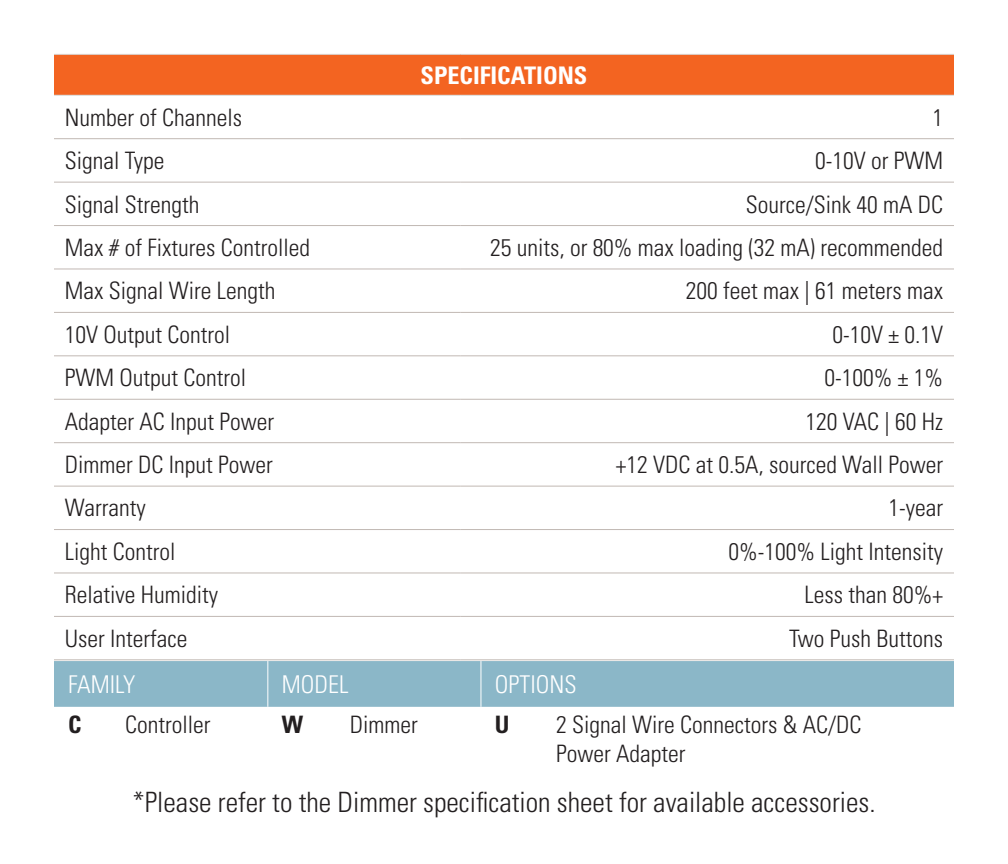
<style>
.page{position:relative;width:1008px;height:864px;background:#fff}
.page>*{position:absolute;margin:0;border:0;box-sizing:border-box;transform-origin:0 0}
.t1{font:300 condensed 28px "Univers LT Std";color:#231f20}
.t2{font:300 condensed 24.4px "Univers LT Std";color:#fff}
.t3{font:700 condensed 24.4px "Univers LT Std";color:#fff}
.t4{font:300 condensed 24px/28.8px "Univers LT Std";color:#231f20}
.t5{font:700 condensed 24px "Univers LT Std";color:#231f20}
</style>
<div class="page">
<div style="left:54px;top:661px;width:900px;height:46px;background:#8bb7c8"></div>
<hr style="left:267px;top:661px;width:2px;height:46px;background:#fff">
<hr style="left:480px;top:661px;width:2px;height:46px;background:#fff">
<div style="left:54px;top:54px;width:900px;height:41px;background:#f36421"></div>
<hr style="left:54px;top:54px;width:407px;height:1px;background:#d9d7d5">
<hr style="left:461px;top:54px;width:493px;height:1px;background:#d9d7d5">
<hr style="left:54px;top:95px;width:407px;height:1px;background:#d9d7d5">
<hr style="left:461px;top:95px;width:493px;height:1px;background:#d9d7d5">
<hr style="left:54px;top:138px;width:407px;height:1px;background:#c1b8b3">
<hr style="left:461px;top:138px;width:493px;height:1px;background:#c1b8b3">
<hr style="left:54px;top:181px;width:407px;height:2px;background:#c1b8b3">
<hr style="left:461px;top:181px;width:493px;height:2px;background:#c1b8b3">
<hr style="left:54px;top:225px;width:407px;height:1px;background:#c1b8b3">
<hr style="left:461px;top:225px;width:493px;height:1px;background:#c1b8b3">
<hr style="left:54px;top:268px;width:407px;height:2px;background:#c1b8b3">
<hr style="left:461px;top:268px;width:493px;height:2px;background:#c1b8b3">
<hr style="left:54px;top:312px;width:407px;height:1px;background:#c1b8b3">
<hr style="left:461px;top:312px;width:493px;height:1px;background:#c1b8b3">
<hr style="left:54px;top:355px;width:407px;height:2px;background:#c1b8b3">
<hr style="left:461px;top:355px;width:493px;height:2px;background:#c1b8b3">
<hr style="left:54px;top:399px;width:407px;height:1px;background:#c1b8b3">
<hr style="left:461px;top:399px;width:493px;height:1px;background:#c1b8b3">
<hr style="left:54px;top:442px;width:407px;height:1px;background:#c1b8b3">
<hr style="left:461px;top:442px;width:493px;height:1px;background:#c1b8b3">
<hr style="left:54px;top:485px;width:407px;height:2px;background:#c1b8b3">
<hr style="left:461px;top:485px;width:493px;height:2px;background:#c1b8b3">
<hr style="left:54px;top:529px;width:407px;height:1px;background:#c1b8b3">
<hr style="left:461px;top:529px;width:493px;height:1px;background:#c1b8b3">
<hr style="left:54px;top:572px;width:407px;height:2px;background:#c1b8b3">
<hr style="left:461px;top:572px;width:493px;height:2px;background:#c1b8b3">
<hr style="left:54px;top:616px;width:407px;height:1px;background:#c1b8b3">
<hr style="left:461px;top:616px;width:493px;height:1px;background:#c1b8b3">
<hr style="left:54px;top:659px;width:407px;height:2px;background:#c1b8b3">
<hr style="left:461px;top:659px;width:493px;height:2px;background:#c1b8b3">
<p class="t3" style="left:421px;top:60px;width:168px">SPECIFICATIONS</p>
<p class="t4" style="left:65px;top:103px;width:179px">Number of Channels</p>
<p class="t4" style="left:932px;top:103px;width:12px">1</p>
<p class="t4" style="left:65px;top:146px;width:101px">Signal Type</p>
<p class="t4" style="left:815px;top:146px;width:129px">0-10V or PWM</p>
<p class="t4" style="left:65px;top:190px;width:136px">Signal Strength</p>
<p class="t4" style="left:746px;top:190px;width:199px">Source/Sink 40 mA DC</p>
<p class="t4" style="left:65px;top:233px;width:247px">Max # of Fixtures Controlled</p>
<p class="t4" style="left:490px;top:233px;width:455px">25 units, or 80% max loading (32 mA) recommended</p>
<p class="t4" style="left:65px;top:276px;width:212px">Max Signal Wire Length</p>
<p class="t4" style="left:686px;top:276px;width:259px">200 feet max | 61 meters max</p>
<p class="t4" style="left:65px;top:320px;width:167px">10V Output Control</p>
<p class="t4" style="left:833px;top:320px;width:112px">0-10V ± 0.1V</p>
<p class="t4" style="left:65px;top:363px;width:183px">PWM Output Control</p>
<p class="t4" style="left:825px;top:363px;width:120px">0-100% ± 1%</p>
<p class="t4" style="left:65px;top:407px;width:211px">Adapter AC Input Power</p>
<p class="t4" style="left:805px;top:407px;width:139px">120 VAC | 60 Hz</p>
<p class="t4" style="left:65px;top:450px;width:209px">Dimmer DC Input Power</p>
<p class="t4" style="left:616px;top:450px;width:329px">+12 VDC at 0.5A, sourced Wall Power</p>
<p class="t4" style="left:65px;top:494px;width:82px">Warranty</p>
<p class="t4" style="left:888px;top:494px;width:56px">1-year</p>
<p class="t4" style="left:65px;top:537px;width:112px">Light Control</p>
<p class="t4" style="left:729px;top:537px;width:216px">0%-100% Light Intensity</p>
<p class="t4" style="left:65px;top:580px;width:155px">Relative Humidity</p>
<p class="t4" style="left:805px;top:580px;width:140px">Less than 80%+</p>
<p class="t4" style="left:65px;top:624px;width:124px">User Interface</p>
<p class="t4" style="left:789px;top:624px;width:156px">Two Push Buttons</p>
<p class="t2" style="left:68px;top:670px;width:69px">FAMILY</p>
<p class="t2" style="left:282px;top:670px;width:68px">MODEL</p>
<p class="t2" style="left:495px;top:670px;width:83px">OPTIONS</p>
<p class="t5" style="left:68px;top:710px;width:15px">C</p>
<p class="t4" style="left:125px;top:710px;width:87px">Controller</p>
<p class="t5" style="left:282px;top:710px;width:23px">W</p>
<p class="t4" style="left:350px;top:710px;width:70px">Dimmer</p>
<p class="t5" style="left:495px;top:710px;width:16px">U</p>
<p class="t4" style="left:556px;top:710px;width:307px">2 Signal Wire Connectors &amp; AC/DC<br>Power Adapter</p>
<p class="t1" style="left:132px;top:785px;width:745px">*Please refer to the Dimmer specification sheet for available accessories.</p>
</div>
